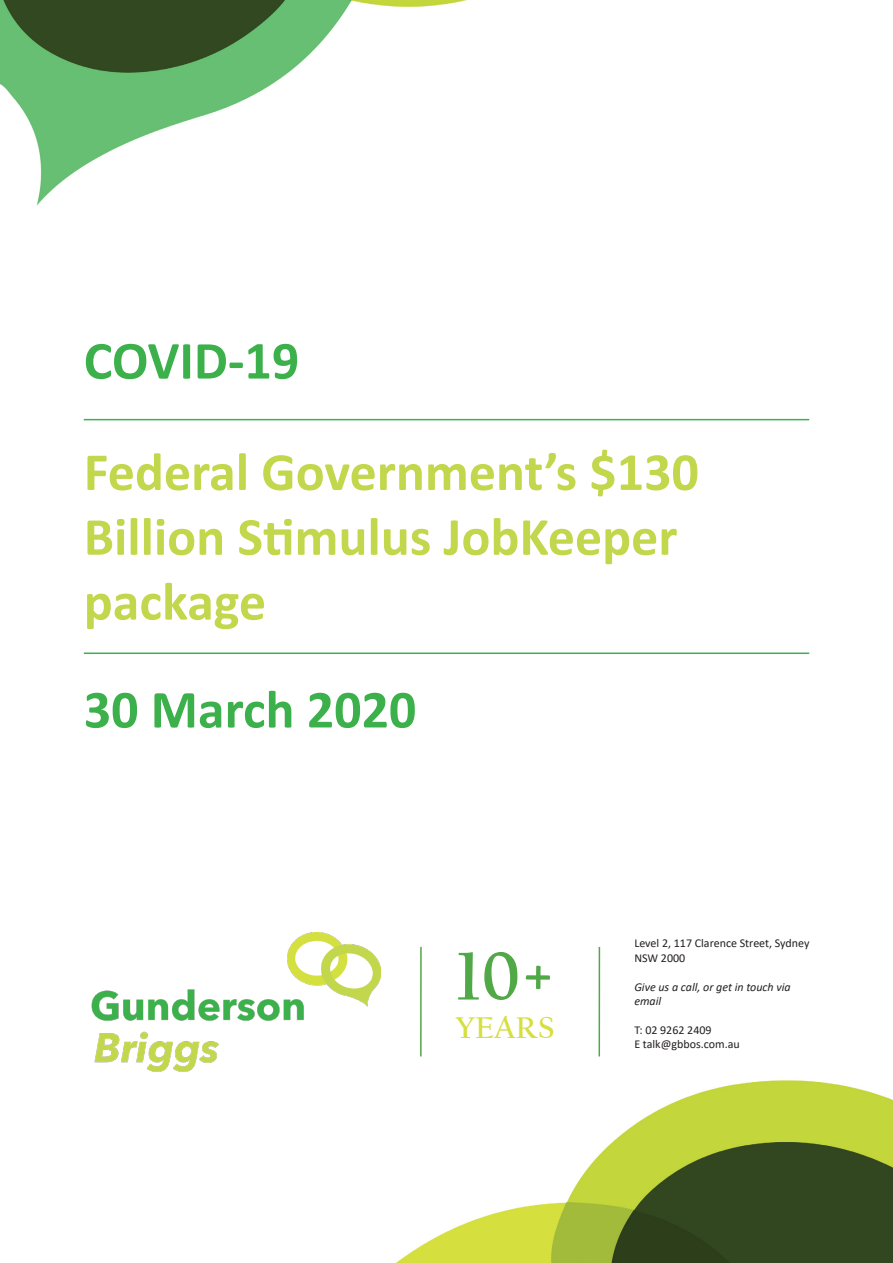
<style>
.page{position:relative;width:893px;height:1263px;background:#fff}
.page>*{position:absolute;margin:0;border:0;box-sizing:border-box;transform-origin:0 0}
.t1{font:700 72px "Californian FB";color:#51a846}
.t2{font:700 54px/64.8px "Calibri";color:#c2d74b}
.t3{font:700 54px "Calibri";color:#3cb04a}
.t4{font:700 31.5px "Californian FB";color:#d5df3e}
.t5{font:12px/14.4px "Calibri";color:#231f20}
.t6{font:italic 12px/14.4px "Calibri";color:#231f20}
</style>
<div class="page">
<img style="left:1px;top:1px;width:462px;height:205px">
<img style="left:395px;top:1080px;width:498px;height:183px">
<img style="left:91px;top:932px;width:289px;height:139px">
<hr style="left:84px;top:419px;width:725px;height:1px;background:#3cb04a">
<hr style="left:420px;top:947px;width:2px;height:109px;background:#51a846">
<hr style="left:598px;top:947px;width:2px;height:109px;background:#51a846">
<hr style="left:84px;top:652px;width:725px;height:2px;background:#3cb04a">
<p class="t3" style="left:84px;top:322px;width:217px">COVID-19</p>
<p class="t2" style="left:84px;top:439px;width:617px">Federal Government’s $130<br>Billion Stimulus JobKeeper package</p>
<p class="t3" style="left:84px;top:671px;width:334px">30 March 2020</p>
<p class="t1" style="left:456px;top:935px;width:102px">10+</p>
<p class="t4" style="left:456px;top:1009px;width:100px">YEARS</p>
<p class="t5" style="left:634px;top:936px;width:177px">Level 2, 117 Clarence Street, Sydney<br>NSW 2000</p>
<p class="t6" style="left:634px;top:979px;width:158px">Give us a call, or get in touch via email</p>
<p class="t5" style="left:634px;top:1022px;width:79px">T: 02 9262 2409</p>
<p class="t5" style="left:634px;top:1037px;width:107px">E talk@gbbos.com.au</p>
</div>
